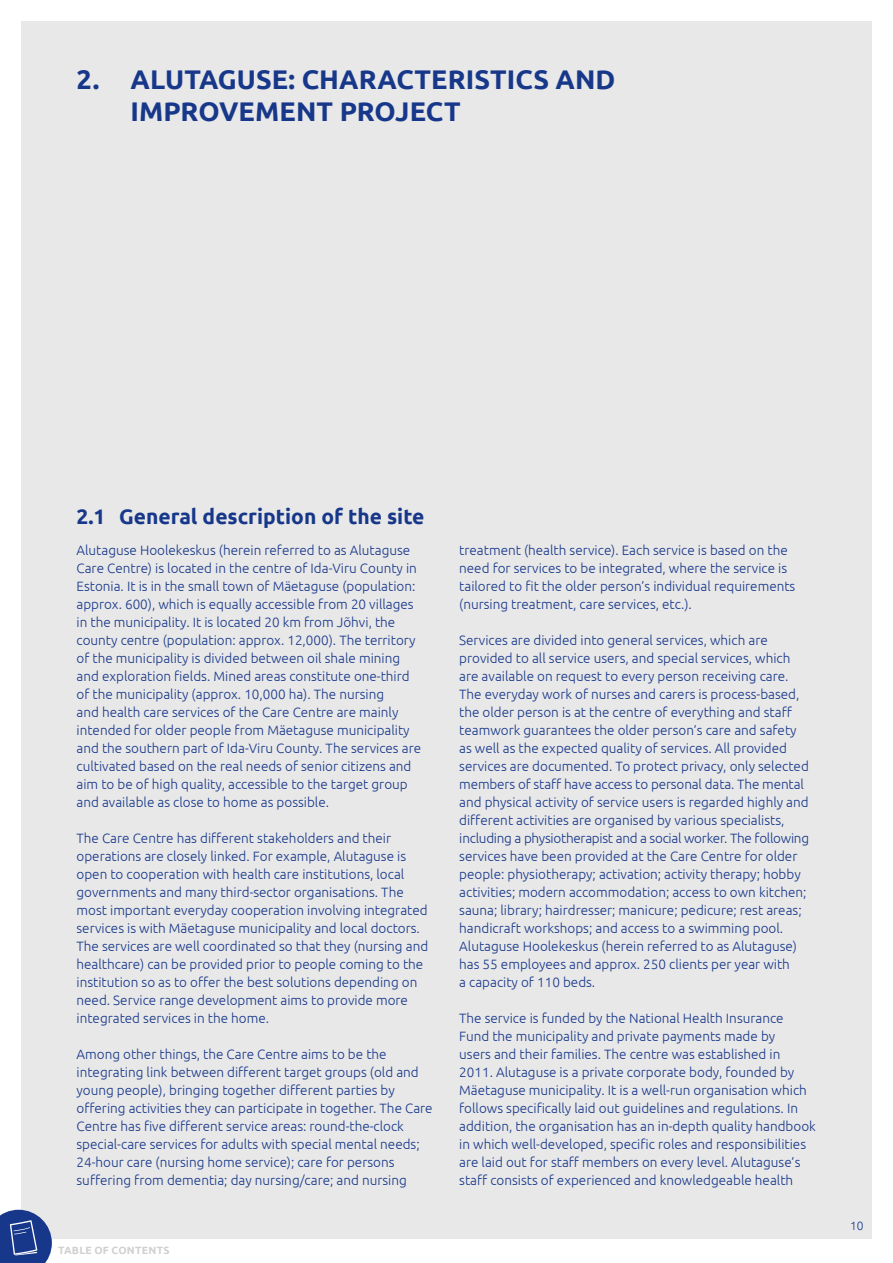
<style>
.page{position:relative;width:893px;height:1263px;background:#fff}
.page>*{position:absolute;margin:0;border:0;box-sizing:border-box;transform-origin:0 0}
.t1{font:700 27px/32.4px "Ubuntu";color:#17388a}
.t2{font:700 21px "Ubuntu";color:#17388a}
.t3{font:300 13.5px/18px "Ubuntu";color:#17388a}
.t4{font:300 12px "Ubuntu";color:#17388a}
.t5{font:700 10.5px "Ubuntu";letter-spacing:.025em;color:#d1d0d1}
</style>
<div class="page">
<div style="left:21px;top:21px;width:851px;height:1218px;background:#e9e8e8"></div>
<svg style="left:0;top:1210px;width:52px;height:53px;background:#3e599c"></svg>
<h1 class="t1" style="left:131px;top:63px;width:486px;text-indent:-54px">2. ALUTAGUSE: CHARACTERISTICS AND<br>IMPROVEMENT PROJECT</h1>
<h2 class="t2" style="left:77px;top:503px;width:349px">2.1 General description of the site</h2>
<p class="t3" style="left:77px;top:541px;width:346px">Alutaguse Hoolekeskus (herein referred to as Alutaguse Care Centre) is located in the centre of Ida-Viru County in Estonia. It is in the small town of Mäetaguse (population: approx. 600), which is equally accessible from 20 villages in the municipality. It is located 20 km from Jõhvi, the county centre (population: approx. 12,000). The territory of the municipality is divided between oil shale mining and exploration fields. Mined areas constitute one-third of the municipality (approx. 10,000 ha). The nursing<br>and health care services of the Care Centre are mainly intended for older people from Mäetaguse municipality and the southern part of Ida-Viru County. The services are cultivated based on the real needs of senior citizens and aim to be of high quality, accessible to the target group and available as close to home as possible.</p>
<p class="t3" style="left:77px;top:829px;width:353px">The Care Centre has different stakeholders and their operations are closely linked. For example, Alutaguse is open to cooperation with health care institutions, local governments and many third-sector organisations. The most important everyday cooperation involving integrated services is with Mäetaguse municipality and local doctors.<br>The services are well coordinated so that they (nursing and healthcare) can be provided prior to people coming to the institution so as to offer the best solutions depending on need. Service range development aims to provide more integrated services in the home.</p>
<p class="t3" style="left:77px;top:1045px;width:358px">Among other things, the Care Centre aims to be the integrating link between different target groups (old and young people), bringing together different parties by offering activities they can participate in together. The Care Centre has five different service areas: round-the-clock special-care services for adults with special mental needs; 24-hour care (nursing home service); care for persons suffering from dementia; day nursing/care; and nursing</p>
<p class="t5" style="left:58px;top:1244px;width:113px">TABLE OF CONTENTS</p>
<p class="t3" style="left:459px;top:541px;width:338px">treatment (health service). Each service is based on the need for services to be integrated, where the service is tailored to fit the older person’s individual requirements (nursing treatment, care services, etc.).</p>
<p class="t3" style="left:459px;top:631px;width:351px">Services are divided into general services, which are provided to all service users, and special services, which are available on request to every person receiving care.<br>The everyday work of nurses and carers is process-based, the older person is at the centre of everything and staff teamwork guarantees the older person’s care and safety as well as the expected quality of services. All provided services are documented. To protect privacy, only selected members of staff have access to personal data. The mental and physical activity of service users is regarded highly and different activities are organised by various specialists, including a physiotherapist and a social worker. The following services have been provided at the Care Centre for older people: physiotherapy; activation; activity therapy; hobby activities; modern accommodation; access to own kitchen; sauna; library; hairdresser; manicure; pedicure; rest areas; handicraft workshops; and access to a swimming pool.<br>Alutaguse Hoolekeskus (herein referred to as Alutaguse) has 55 employees and approx. 250 clients per year with<br>a capacity of 110 beds.</p>
<p class="t3" style="left:459px;top:1009px;width:358px">The service is funded by the National Health Insurance Fund the municipality and private payments made by<br>users and their families. The centre was established in 2011. Alutaguse is a private corporate body, founded by Mäetaguse municipality. It is a well-run organisation which follows specifically laid out guidelines and regulations. In addition, the organisation has an in-depth quality handbook in which well-developed, specific roles and responsibilities are laid out for staff members on every level. Alutaguse’s staff consists of experienced and knowledgeable health</p>
<p class="t4" style="left:850px;top:1219px;width:15px">10</p>
</div>
